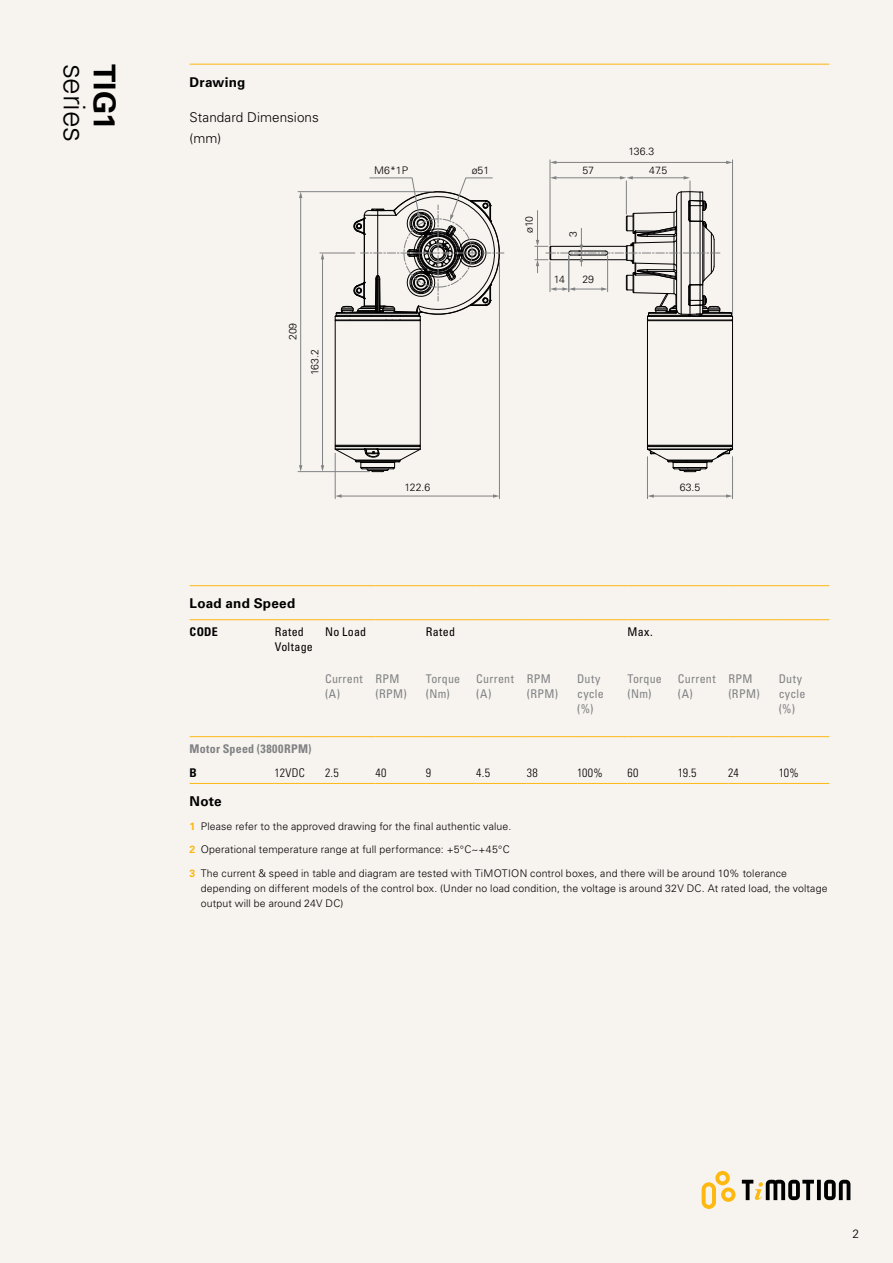
<style>
.page{position:relative;width:893px;height:1263px;background:#f7f3ef}
.page>*{position:absolute;margin:0;border:0;box-sizing:border-box;transform-origin:0 0}
.t1{font:300 30px "Univers LT Std";letter-spacing:-.015em;color:#000}
.t2{font:700 30px "Univers LT Std";color:#000}
.t3{font:700 13.5px "Univers LT Std";letter-spacing:.015em;color:#000}
.t4{font:300 13.5px/21px "Univers LT Std";letter-spacing:.005em;color:#000}
.t5{font:condensed 12px/15px "Univers LT Std";letter-spacing:.025em;color:#808284}
.t6{font:300 condensed 12px "Univers LT Std";letter-spacing:.025em;color:#000}
.t7{font:condensed 12px/15px "Univers LT Std";letter-spacing:.025em;color:#000}
.t8{font:700 condensed 12px "Univers LT Std";letter-spacing:.025em;color:#808284}
.t9{font:700 condensed 12px "Univers LT Std";color:#000}
.t10{font:300 12px "Univers LT Std";color:#000}
.t11{font:300 10.5px/15px "Univers LT Std";letter-spacing:.015em;color:#000}
.s1{font-weight:700;color:#fdb812}
</style>
<div class="page">
<svg style="left:702px;top:1171px;width:33px;height:38px"></svg>
<svg style="left:817px;top:1180px;width:4px;height:20px"></svg>
<svg style="left:824px;top:1180px;width:26px;height:20px"></svg>
<svg style="left:742px;top:1180px;width:72px;height:20px"></svg>
<hr style="left:190px;top:64px;width:639px;height:1px;background:#fdb812">
<hr style="left:190px;top:585px;width:85px;height:1px;background:#fdb812">
<hr style="left:275px;top:585px;width:50px;height:1px;background:#fdb812">
<hr style="left:325px;top:585px;width:50px;height:1px;background:#fdb812">
<hr style="left:375px;top:585px;width:51px;height:1px;background:#fdb812">
<hr style="left:426px;top:585px;width:50px;height:1px;background:#fdb812">
<hr style="left:476px;top:585px;width:51px;height:1px;background:#fdb812">
<hr style="left:527px;top:585px;width:50px;height:1px;background:#fdb812">
<hr style="left:577px;top:585px;width:51px;height:1px;background:#fdb812">
<hr style="left:628px;top:585px;width:50px;height:1px;background:#fdb812">
<hr style="left:678px;top:585px;width:50px;height:1px;background:#fdb812">
<hr style="left:728px;top:585px;width:51px;height:1px;background:#fdb812">
<hr style="left:779px;top:585px;width:50px;height:1px;background:#fdb812">
<hr style="left:190px;top:619px;width:85px;height:1px;background:#fdb812">
<hr style="left:275px;top:619px;width:50px;height:1px;background:#fdb812">
<hr style="left:325px;top:619px;width:50px;height:1px;background:#fdb812">
<hr style="left:375px;top:619px;width:51px;height:1px;background:#fdb812">
<hr style="left:426px;top:619px;width:50px;height:1px;background:#fdb812">
<hr style="left:476px;top:619px;width:51px;height:1px;background:#fdb812">
<hr style="left:527px;top:619px;width:50px;height:1px;background:#fdb812">
<hr style="left:577px;top:619px;width:51px;height:1px;background:#fdb812">
<hr style="left:628px;top:619px;width:50px;height:1px;background:#fdb812">
<hr style="left:678px;top:619px;width:50px;height:1px;background:#fdb812">
<hr style="left:728px;top:619px;width:51px;height:1px;background:#fdb812">
<hr style="left:779px;top:619px;width:50px;height:1px;background:#fdb812">
<hr style="left:190px;top:736px;width:85px;height:1px;background:#fdb812">
<hr style="left:275px;top:736px;width:50px;height:1px;background:#fdb812">
<hr style="left:325px;top:736px;width:50px;height:1px;background:#fdb812">
<hr style="left:375px;top:736px;width:51px;height:1px;background:#fdb812">
<hr style="left:426px;top:736px;width:50px;height:1px;background:#fdb812">
<hr style="left:476px;top:736px;width:51px;height:1px;background:#fdb812">
<hr style="left:527px;top:736px;width:50px;height:1px;background:#fdb812">
<hr style="left:577px;top:736px;width:51px;height:1px;background:#fdb812">
<hr style="left:628px;top:736px;width:50px;height:1px;background:#fdb812">
<hr style="left:678px;top:736px;width:50px;height:1px;background:#fdb812">
<hr style="left:728px;top:736px;width:51px;height:1px;background:#fdb812">
<hr style="left:779px;top:736px;width:50px;height:1px;background:#fdb812">
<hr style="left:190px;top:783px;width:85px;height:1px;background:#fdb812">
<hr style="left:275px;top:783px;width:50px;height:1px;background:#fdb812">
<hr style="left:325px;top:783px;width:50px;height:1px;background:#fdb812">
<hr style="left:375px;top:783px;width:51px;height:1px;background:#fdb812">
<hr style="left:426px;top:783px;width:50px;height:1px;background:#fdb812">
<hr style="left:476px;top:783px;width:51px;height:1px;background:#fdb812">
<hr style="left:527px;top:783px;width:50px;height:1px;background:#fdb812">
<hr style="left:577px;top:783px;width:51px;height:1px;background:#fdb812">
<hr style="left:628px;top:783px;width:50px;height:1px;background:#fdb812">
<hr style="left:678px;top:783px;width:50px;height:1px;background:#fdb812">
<hr style="left:728px;top:783px;width:51px;height:1px;background:#fdb812">
<hr style="left:779px;top:783px;width:50px;height:1px;background:#fdb812">
<hr style="left:420px;top:321px;width:1px;height:124px;background:#000">
<hr style="left:335px;top:321px;width:1px;height:124px;background:#000">
<svg style="left:335px;top:445px;width:86px;height:27px"></svg>
<hr style="left:732px;top:321px;width:1px;height:124px;background:#000">
<hr style="left:647px;top:321px;width:1px;height:124px;background:#000">
<svg style="left:647px;top:445px;width:86px;height:27px"></svg>
<hr style="left:298px;top:191px;width:136px;height:1px;background:#808284">
<hr style="left:300px;top:197px;width:1px;height:269px;background:#808284">
<svg style="left:299px;top:465px;width:3px;height:6px"></svg>
<svg style="left:299px;top:192px;width:3px;height:6px"></svg>
<hr style="left:320px;top:253px;width:35px;height:1px;background:#808284">
<hr style="left:322px;top:258px;width:1px;height:208px;background:#808284">
<svg style="left:321px;top:253px;width:3px;height:6px"></svg>
<svg style="left:321px;top:465px;width:3px;height:6px"></svg>
<hr style="left:335px;top:453px;width:1px;height:46px;background:#808284">
<hr style="left:499px;top:262px;width:1px;height:237px;background:#808284">
<hr style="left:340px;top:496px;width:154px;height:1px;background:#808284">
<svg style="left:335px;top:494px;width:7px;height:4px"></svg>
<svg style="left:493px;top:494px;width:6px;height:4px"></svg>
<hr style="left:550px;top:160px;width:1px;height:85px;background:#808284">
<hr style="left:732px;top:160px;width:1px;height:154px;background:#808284">
<hr style="left:555px;top:162px;width:172px;height:1px;background:#808284">
<svg style="left:550px;top:161px;width:6px;height:3px"></svg>
<svg style="left:726px;top:161px;width:6px;height:3px"></svg>
<hr style="left:647px;top:457px;width:1px;height:42px;background:#808284">
<hr style="left:732px;top:457px;width:1px;height:42px;background:#808284">
<hr style="left:653px;top:496px;width:74px;height:1px;background:#808284">
<svg style="left:648px;top:494px;width:6px;height:4px"></svg>
<svg style="left:726px;top:494px;width:6px;height:4px"></svg>
<hr style="left:298px;top:471px;width:72px;height:1px;background:#808284">
<svg style="left:335px;top:178px;width:169px;height:143px"></svg>
<svg style="left:535px;top:176px;width:198px;height:145px"></svg>
<h1 class="t1" style="left:92px;top:64px;width:80px;rotate:90deg">series</h1>
<h1 class="t2" style="left:122px;top:64px;width:67px;rotate:90deg">TIG1</h1>
<p class="t3" style="left:190px;top:74px;width:57px">Drawing</p>
<p class="t4" style="left:190px;top:107px;width:131px">Standard Dimensions (mm)</p>
<p class="t11" style="left:285px;top:340px;width:19px;rotate:-90deg">209</p>
<p class="t11" style="left:307px;top:375px;width:27px;rotate:-90deg">163.2</p>
<p class="t11" style="left:374px;top:162px;width:35px">M6*1P</p>
<p class="t11" style="left:472px;top:163px;width:19px">ø51</p>
<p class="t11" style="left:521px;top:233px;width:18px;rotate:-90deg">ø10</p>
<p class="t11" style="left:628px;top:144px;width:27px">136.3</p>
<p class="t11" style="left:582px;top:162px;width:13px">57</p>
<p class="t11" style="left:649px;top:162px;width:20px">47.5</p>
<p class="t11" style="left:565px;top:237px;width:7px;rotate:-90deg">3</p>
<p class="t11" style="left:554px;top:272px;width:13px">14</p>
<p class="t11" style="left:582px;top:272px;width:13px">29</p>
<p class="t11" style="left:405px;top:479px;width:27px">122.6</p>
<p class="t11" style="left:680px;top:479px;width:22px">63.5</p>
<p class="t3" style="left:190px;top:596px;width:107px">Load and Speed</p>
<p class="t9" style="left:190px;top:624px;width:30px">CODE</p>
<p class="t7" style="left:275px;top:624px;width:40px">Rated<br>Voltage</p>
<p class="t7" style="left:325px;top:624px;width:43px">No Load</p>
<p class="t7" style="left:426px;top:624px;width:31px">Rated</p>
<p class="t7" style="left:628px;top:624px;width:27px">Max.</p>
<p class="t5" style="left:325px;top:671px;width:39px">Current (A)</p>
<p class="t5" style="left:375px;top:671px;width:33px">RPM (RPM)</p>
<p class="t5" style="left:426px;top:671px;width:36px">Torque (Nm)</p>
<p class="t5" style="left:476px;top:671px;width:39px">Current (A)</p>
<p class="t5" style="left:527px;top:671px;width:33px">RPM (RPM)</p>
<p class="t5" style="left:577px;top:671px;width:28px">Duty cycle (%)</p>
<p class="t5" style="left:627px;top:671px;width:36px">Torque (Nm)</p>
<p class="t5" style="left:678px;top:671px;width:39px">Current (A)</p>
<p class="t5" style="left:728px;top:671px;width:33px">RPM (RPM)</p>
<p class="t5" style="left:779px;top:671px;width:28px">Duty cycle (%)</p>
<p class="t8" style="left:190px;top:742px;width:124px">Motor Speed (3800RPM)</p>
<p class="t9" style="left:190px;top:765px;width:9px">B</p>
<p class="t6" style="left:275px;top:765px;width:32px">12VDC</p>
<p class="t6" style="left:325px;top:765px;width:15px">2.5</p>
<p class="t6" style="left:375px;top:765px;width:13px">40</p>
<p class="t6" style="left:426px;top:765px;width:7px">9</p>
<p class="t6" style="left:476px;top:765px;width:15px">4.5</p>
<p class="t6" style="left:527px;top:765px;width:13px">38</p>
<p class="t6" style="left:577px;top:765px;width:27px">100%</p>
<p class="t6" style="left:627px;top:765px;width:13px">60</p>
<p class="t6" style="left:678px;top:765px;width:20px">19.5</p>
<p class="t6" style="left:728px;top:765px;width:12px">24</p>
<p class="t6" style="left:779px;top:765px;width:21px">10%</p>
<p class="t3" style="left:190px;top:793px;width:34px">Note</p>
<p class="t11" style="left:190px;top:818px;width:323px"><span class="s1">1</span> Please refer to the approved drawing for the final authentic value.</p>
<p class="t11" style="left:190px;top:842px;width:322px"><span class="s1">2</span> Operational temperature range at full performance: +5°C~+45°C</p>
<p class="t11" style="left:201px;top:865px;width:628px;text-indent:-11px"><span class="s1">3</span> The current &amp; speed in table and diagram are tested with TiMOTION control boxes, and there will be around 10% tolerance depending on different models of the control box. (Under no load condition, the voltage is around 32V DC. At rated load, the voltage output will be around 24V DC)</p>
<p class="t10" style="left:852px;top:1226px;width:8px">2</p>
</div>
